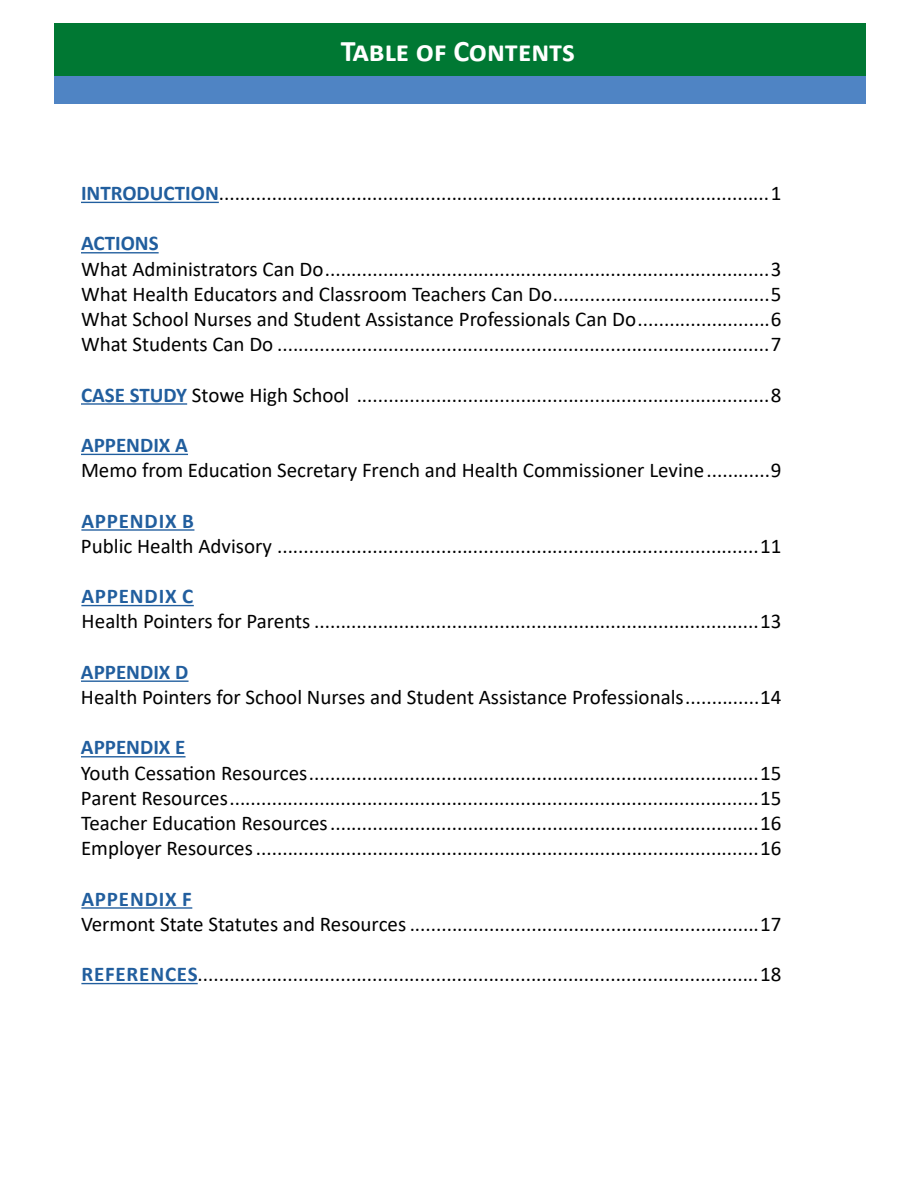
<style>
.page{position:relative;width:918px;height:1188px;background:#fff}
.page>*{position:absolute;margin:0;border:0;box-sizing:border-box;transform-origin:0 0}
.t1{font:700 30px "Calibri";color:#fff}
.t2{font:21px/25.2px "Calibri";color:#000;text-align:justify}
.t3{font:700 21px "Calibri";color:#215e9e}
.t4{font:700 21px "Calibri";letter-spacing:.04em;color:#215e9e}
.s1{font-weight:700;color:#215e9e}
</style>
<div class="page">
<hr style="left:81px;top:202px;width:138px;height:1px;background:#215e9e">
<hr style="left:81px;top:252px;width:78px;height:1px;background:#215e9e">
<hr style="left:81px;top:403px;width:106px;height:2px;background:#215e9e">
<hr style="left:81px;top:454px;width:107px;height:1px;background:#215e9e">
<hr style="left:81px;top:529px;width:113px;height:2px;background:#215e9e">
<hr style="left:81px;top:605px;width:113px;height:1px;background:#215e9e">
<hr style="left:81px;top:681px;width:108px;height:1px;background:#215e9e">
<hr style="left:81px;top:756px;width:105px;height:1px;background:#215e9e">
<hr style="left:81px;top:907px;width:111px;height:2px;background:#215e9e">
<hr style="left:81px;top:983px;width:117px;height:1px;background:#215e9e">
<div style="left:54px;top:37px;width:811px;height:67px;background:#4f84c4"></div>
<div style="left:54px;top:24px;width:811px;height:52px;background:#007833"></div>
<h1 class="t1" style="left:341px;top:30px;width:236px">Table of Contents</h1>
<p class="t2" style="left:81px;top:181px;width:702px"><span class="s1">INTRODUCTION</span>........................................................................................................1</p>
<p class="t3" style="left:81px;top:229px;width:79px">ACTIONS</p>
<p class="t2" style="left:81px;top:257px;width:702px">What Administrators Can Do....................................................................................3<br>What Health Educators and Classroom Teachers Can Do.........................................5<br>What School Nurses and Student Assistance Professionals Can Do.........................6<br>What Students Can Do .............................................................................................7</p>
<p class="t2" style="left:81px;top:383px;width:702px"><span class="s1">CASE STUDY</span> Stowe High School ..............................................................................8</p>
<p class="t3" style="left:81px;top:430px;width:109px">APPENDIX A</p>
<p class="t2" style="left:81px;top:459px;width:702px">Memo from Education Secretary French and Health Commissioner Levine............9</p>
<p class="t4" style="left:81px;top:506px;width:114px">APPENDIX B</p>
<p class="t2" style="left:81px;top:534px;width:702px">Public Health Advisory ...........................................................................................11</p>
<p class="t4" style="left:81px;top:581px;width:113px">APPENDIX C</p>
<p class="t2" style="left:81px;top:610px;width:702px">Health Pointers for Parents ....................................................................................13</p>
<p class="t3" style="left:81px;top:657px;width:109px">APPENDIX D</p>
<p class="t2" style="left:81px;top:685px;width:702px">Health Pointers for School Nurses and Student Assistance Professionals..............14</p>
<p class="t3" style="left:81px;top:733px;width:106px">APPENDIX E</p>
<p class="t2" style="left:81px;top:761px;width:702px">Youth Cessation Resources.....................................................................................15<br>Parent Resources....................................................................................................15<br>Teacher Education Resources.................................................................................16<br>Employer Resources...............................................................................................16</p>
<p class="t4" style="left:81px;top:884px;width:112px">APPENDIX F</p>
<p class="t2" style="left:81px;top:912px;width:702px">Vermont State Statutes and Resources ..................................................................17</p>
<p class="t2" style="left:81px;top:963px;width:702px"><span class="s1">REFERENCES</span>..........................................................................................................18</p>
</div>
